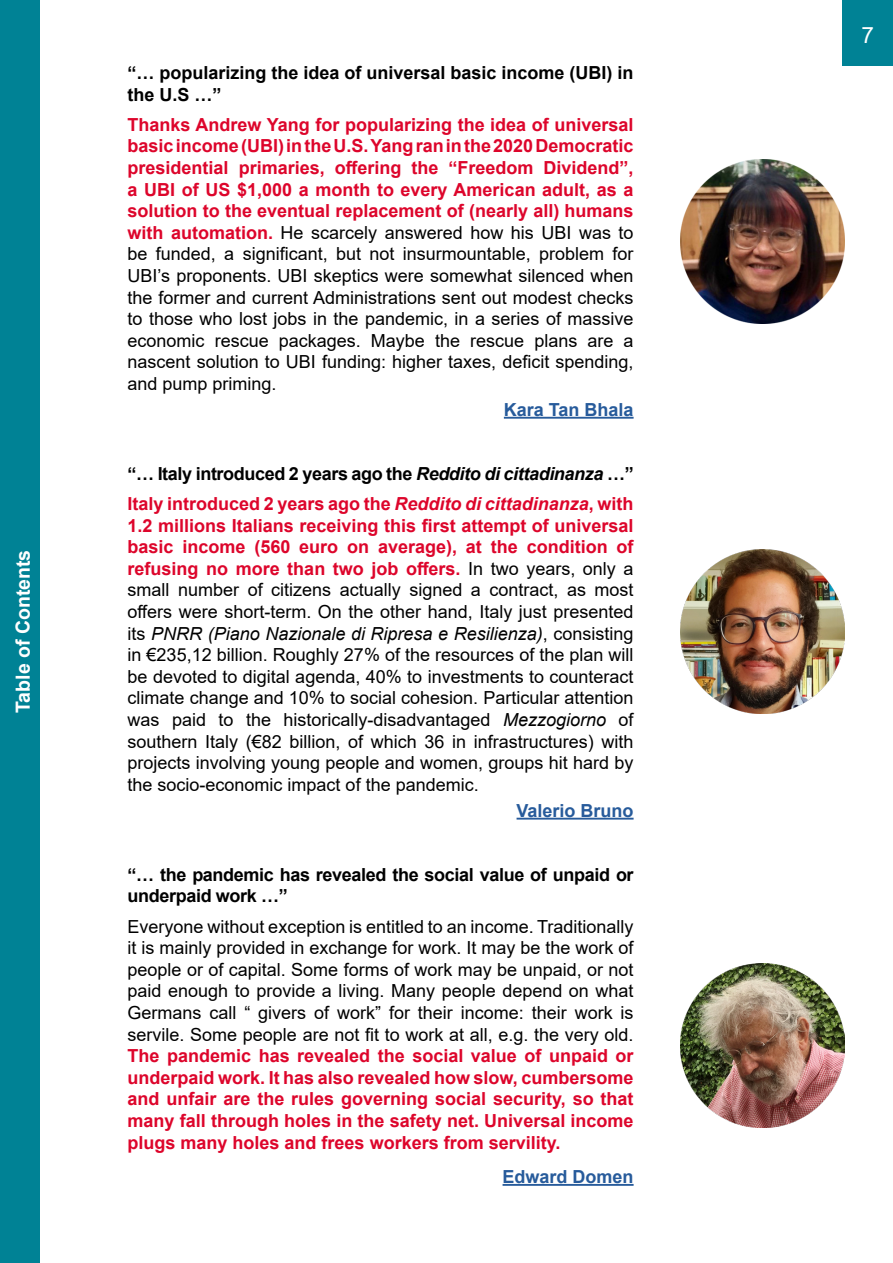
<style>
.page{position:relative;width:893px;height:1263px;background:#fff}
.page>*{position:absolute;margin:0;border:0;box-sizing:border-box;transform-origin:0 0}
.t1{font:22.5px "Arial";color:#fff}
.t2{font:700 19.5px "Arial";color:#fff}
.t3{font:18px/21.6px "Arial";color:#000;text-align:justify}
.t4{font:700 18px/21.6px "Arial";color:#dd052b}
.t5{font:700 18px/21.6px "Arial";letter-spacing:-.02em;color:#000}
.t6{font:700 18px/21.6px "Arial";color:#000}
.t7{font:700 18px "Arial";color:#275b9b}
.s1{font-weight:700;color:#dd052b}
.s2{color:#000}
.s3{font-style:italic;color:#000}
.s4{font-style:italic}
</style>
<div class="page">
<img style="left:680px;top:159px;width:165px;height:165px">
<img style="left:680px;top:549px;width:165px;height:165px">
<div style="left:843px;top:0;width:50px;height:66px;background:#008295"></div>
<hr style="left:504px;top:417px;width:130px;height:2px;background:#275b9b">
<hr style="left:517px;top:818px;width:117px;height:1px;background:#275b9b">
<hr style="left:503px;top:1184px;width:131px;height:2px;background:#275b9b">
<div style="left:0;top:0;width:40px;height:1263px;background:#008295"></div>
<img style="left:680px;top:963px;width:165px;height:164px">
<p class="t2" style="left:9px;top:713px;width:165px;rotate:-90deg">Table of Contents</p>
<p class="t6" style="left:128px;top:62px;width:508px">“… popularizing the idea of universal basic income (UBI) in the U.S …”</p>
<p class="t3" style="left:128px;top:113px;width:507px"><span class="s1">Thanks Andrew Yang for popularizing the idea of universal basic income (UBI) in the U.S. Yang ran in the 2020 Democratic presidential primaries, offering the “Freedom Dividend”, a UBI of US $1,000 a month to every American adult, as a solution to the eventual replacement of (nearly all) humans with automation.</span> He scarcely answered how his UBI was to be funded, a significant, but not insurmountable, problem for UBI’s proponents. UBI skeptics were somewhat silenced when the former and current Administrations sent out modest checks to those who lost jobs in the pandemic, in a series of massive economic rescue packages. Maybe the rescue plans are a nascent solution to UBI funding: higher taxes, deficit spending, and pump priming.</p>
<p class="t7" style="left:504px;top:397px;width:131px">Kara Tan Bhala</p>
<p class="t4" style="left:128px;top:459px;width:508px;line-height:30.2px"><span class="s2">“… Italy introduced 2 years ago the</span> <span class="s3">Reddito di cittadinanza</span> <span class="s2">…”<br></span>Italy introduced 2 years ago the <span class="s4">Reddito di cittadinanza</span>, with</p>
<p class="t3" style="left:128px;top:514px;width:507px"><span class="s1">1.2 millions Italians receiving this first attempt of universal basic income (560 euro on average), at the condition of refusing no more than two job offers.</span> In two years, only a small number of citizens actually signed a contract, as most offers were short-term. On the other hand, Italy just presented its <span class="s4">PNRR (Piano Nazionale di Ripresa e Resilienza)</span>, consisting in €235,12 billion. Roughly 27% of the resources of the plan will be devoted to digital agenda, 40% to investments to counteract climate change and 10% to social cohesion. Particular attention was paid to the historically-disadvantaged <span class="s4">Mezzogiorno</span> of southern Italy (€82 billion, of which 36 in infrastructures) with projects involving young people and women, groups hit hard by the socio-economic impact of the pandemic.</p>
<p class="t7" style="left:517px;top:798px;width:119px">Valerio Bruno</p>
<p class="t5" style="left:128px;top:864px;width:508px">“… the pandemic has revealed the social value of unpaid or underpaid work …”</p>
<p class="t3" style="left:128px;top:915px;width:507px">Everyone without exception is entitled to an income. Traditionally it is mainly provided in exchange for work. It may be the work of people or of capital. Some forms of work may be unpaid, or not paid enough to provide a living. Many people depend on what Germans call “ givers of work” for their income: their work is servile. Some people are not fit to work at all, e.g. the very old.</p>
<p class="t4" style="left:128px;top:1045px;width:508px;text-align:justify">The pandemic has revealed the social value of unpaid or underpaid work. It has also revealed how slow, cumbersome and unfair are the rules governing social security, so that many fall through holes in the safety net. Universal income plugs many holes and frees workers from servility.</p>
<p class="t7" style="left:503px;top:1164px;width:133px">Edward Domen</p>
<p class="t1" style="left:862px;top:20px;width:14px">7</p>
</div>
